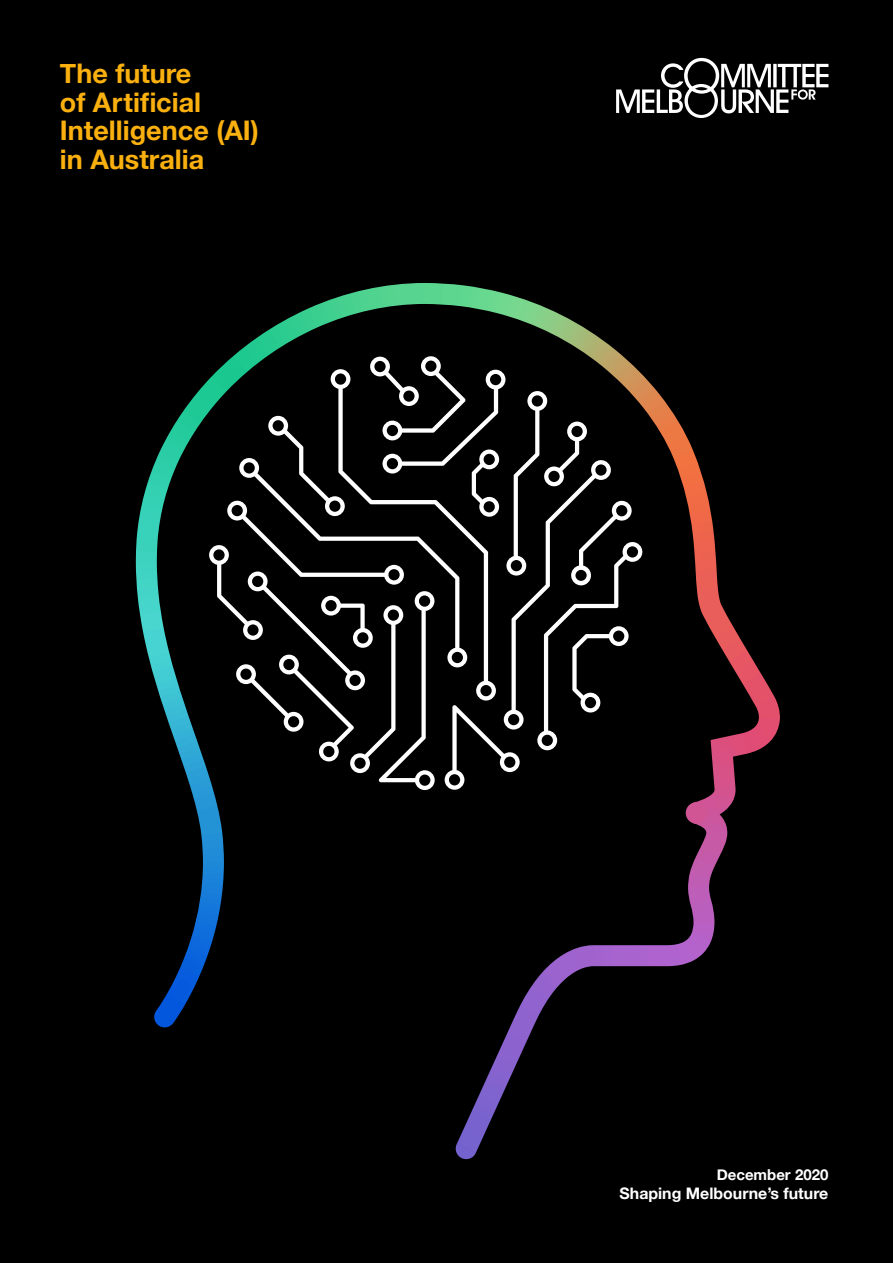
<style>
.page{position:relative;width:893px;height:1263px;background:#000}
.page>*{position:absolute;margin:0;border:0;box-sizing:border-box;transform-origin:0 0}
.t1{font:700 27px/28.5px "Helvetica Neue";color:#fab00f}
.t2{font:700 15.9px "Helvetica Neue";color:#fff}
.t3{font:700 15px "Helvetica Neue";color:#fff}
</style>
<div class="page">
<svg style="left:616px;top:58px;width:212px;height:60px"></svg>
<svg style="left:156px;top:1023px;width:17px;height:5px"></svg>
<svg style="left:136px;top:283px;width:623px;height:740px"></svg>
<svg style="left:455px;top:1144px;width:21px;height:16px"></svg>
<div style="left:686px;top:802px;width:21px;height:22px;background:#d15595;border-radius:50%"></div>
<p class="t1" style="left:60px;top:60px;width:200px">The future<br>of Artificial<br>Intelligence (AI) in Australia</p>
<p class="t3" style="left:717px;top:1163px;width:113px">December 2020</p>
<p class="t2" style="left:620px;top:1181px;width:210px">Shaping Melbourne’s future</p>
</div>
